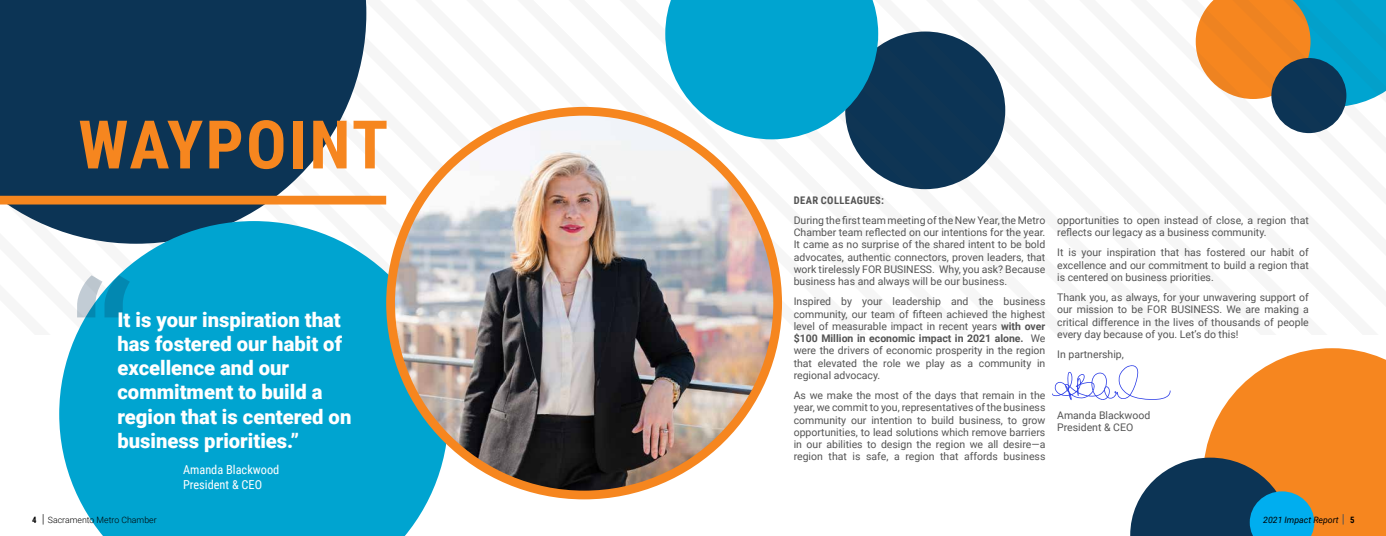
<style>
.page{position:relative;width:1386px;height:536px;background:#fff}
.page>*{position:absolute;margin:0;border:0;box-sizing:border-box;transform-origin:0 0}
.t1{font:700 67.02px "Roboto Condensed";letter-spacing:.035em;color:#f6861f}
.t2{font:900 20.21px/24.2px "Roboto";color:#fff}
.t3{font:12.34px/14.8px "Roboto Condensed";color:#fff}
.t4{font:10.5px/12.2px "Roboto";color:#545454;text-align:justify}
.t5{font:700 10.5px "Roboto Condensed";letter-spacing:.035em;color:#545454}
.t6{font:300 8.75px "Roboto";color:#000}
.t7{font:italic 8.75px "Roboto";color:#000}
.s1{font-weight:700}
.s2{font-family:"Roboto Condensed";font-weight:700}
.s3{font-weight:400;font-size:12.34px;color:#545454}
.s4{font-style:normal;font-size:12.34px;color:#545454}
.s5{font-family:"Roboto Condensed";font-weight:700;font-style:normal}
</style>
<div class="page">
<svg style="left:1379px;top:0;width:7px;height:95px"></svg>
<svg style="left:1328px;top:0;width:51px;height:128px;fill:#03a4d0"></svg>
<svg style="left:1277px;top:0;width:51px;height:134px;background:#526663"></svg>
<svg style="left:1226px;top:0;width:51px;height:115px;background:#ee9340"></svg>
<svg style="left:1195px;top:0;width:31px;height:93px;fill:#f68621"></svg>
<svg style="left:970px;top:45px;width:36px;height:131px;fill:#0e3555"></svg>
<div style="left:919px;top:31px;width:51px;height:159px;background:#0c3455"></div>
<svg style="left:868px;top:28px;width:51px;height:161px;background:#274a67"></svg>
<svg style="left:0;top:0;width:366px;height:221px;background:#234764"></svg>
<svg style="left:1204px;top:348px;width:182px;height:188px;background:#f79740"></svg>
<div style="left:59px;top:221px;width:372px;height:315px;background:#00a4d0"></div>
<svg style="left:0;top:174px;width:153px;height:161px"></svg>
<div style="left:0;top:196px;width:386px;height:8px;background:#f6861f"></div>
<svg style="left:1052px;top:365px;width:119px;height:35px"></svg>
<img style="left:391px;top:111px;width:387px;height:384px">
<div style="left:386px;top:107px;width:396px;height:392px;border:9px solid #f6861f;border-radius:50%"></div>
<svg style="left:1130px;top:457px;width:184px;height:79px;background:#456876"></svg>
<svg style="left:665px;top:0;width:213px;height:139px;background:#1ca6cc"></svg>
<h1 class="t1" style="left:78px;top:98px;width:311px">WAYPOINT</h1>
<h2 class="t2" style="left:117px;top:306px;width:235px">It is your inspiration that has fostered our habit of excellence and our commitment to build a region that is centered on business priorities.”</h2>
<p class="t3" style="left:183px;top:461px;width:98px">Amanda Blackwood<br>President &amp; CEO</p>
<p class="t5" style="left:794px;top:192px;width:92px">DEAR COLLEAGUES:</p>
<p class="t4" style="left:794px;top:213px;width:253px">During the first team meeting of the New Year, the Metro Chamber team reflected on our intentions for the year.<br>It came as no surprise of the shared intent to be bold advocates, authentic connectors, proven leaders, that work tirelessly FOR BUSINESS. Why, you ask? Because business has and always will be our business.</p>
<p class="t4" style="left:794px;top:295px;width:253px">Inspired by your leadership and the business community, our team of fifteen achieved the highest level of measurable impact in recent years <span class="s1">with over $100 Million in economic impact in 2021 alone.</span> We were the drivers of economic prosperity in the region that elevated the role we play as a community in regional advocacy.</p>
<p class="t4" style="left:794px;top:388px;width:253px">As we make the most of the days that remain in the year, we commit to you, representatives of the business community our intention to build business, to grow opportunities, to lead solutions which remove barriers in our abilities to design the region we all desire—a region that is safe, a region that affords business</p>
<p class="t4" style="left:1057px;top:214px;width:253px">opportunities to open instead of close, a region that reflects our legacy as a business community.</p>
<p class="t4" style="left:1057px;top:246px;width:253px">It is your inspiration that has fostered our habit of excellence and our commitment to build a region that is centered on business priorities.</p>
<p class="t4" style="left:1057px;top:291px;width:253px">Thank you, as always, for your unwavering support of our mission to be FOR BUSINESS. We are making a critical difference in the lives of thousands of people every day because of you. Let’s do this!</p>
<p class="t4" style="left:1057px;top:347px;width:68px">In partnership,</p>
<p class="t4" style="left:1057px;top:408px;width:95px">Amanda Blackwood<br>President &amp; CEO</p>
<p class="t6" style="left:32px;top:513px;width:126px"><span class="s2">4</span> <span class="s3">|</span> Sacramento Metro Chamber</p>
<p class="t7" style="left:1263px;top:513px;width:93px">2021 Impact Report <span class="s4">|</span> <span class="s5">5</span></p>
</div>
